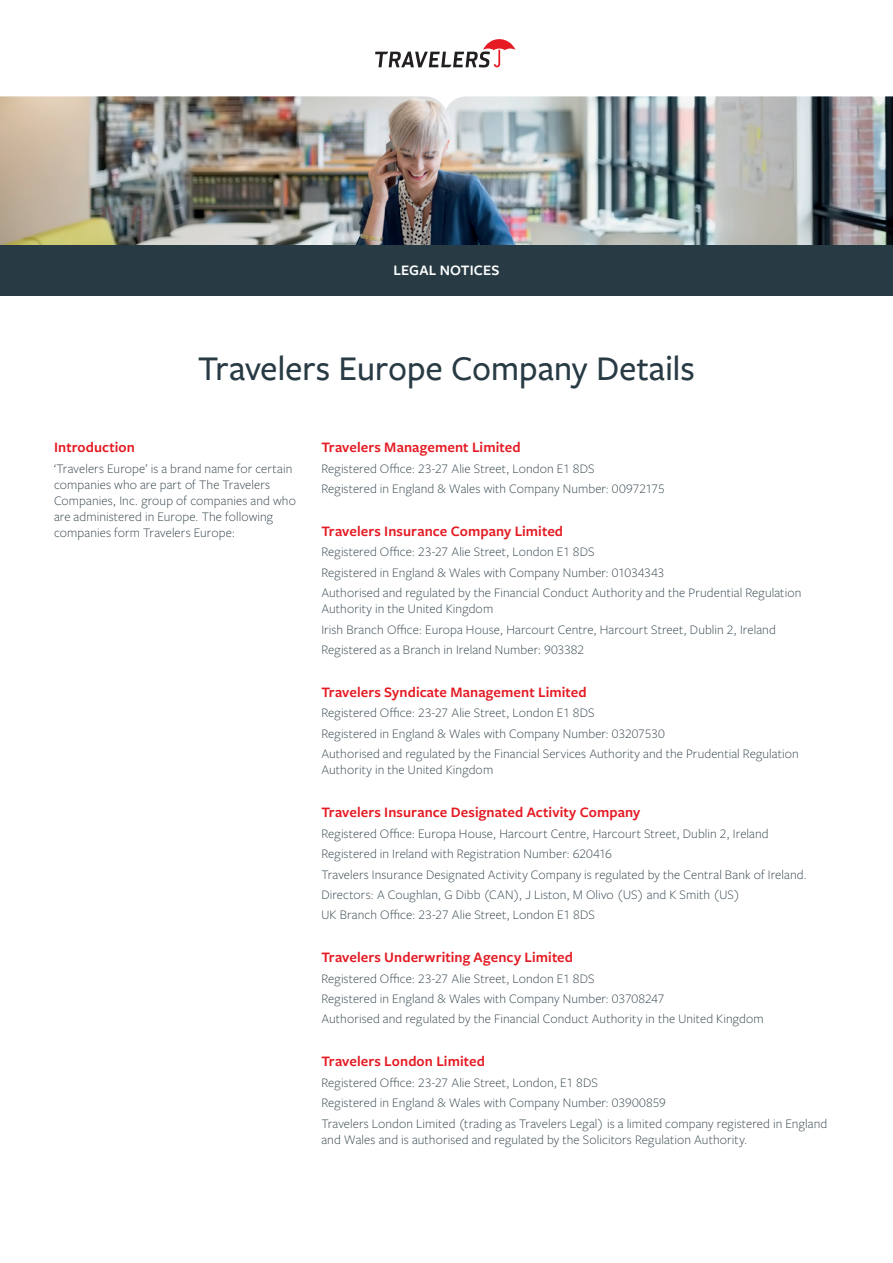
<style>
.page{position:relative;width:893px;height:1263px;background:#fff}
.page>*{position:absolute;margin:0;border:0;box-sizing:border-box;transform-origin:0 0}
.t1{font:500 36px "Freight Sans Pro";letter-spacing:-.01em;color:#283b44}
.t2{font:600 15px "Freight Sans Pro";letter-spacing:.005em;color:#e51a23}
.t3{font:600 15px "Freight Sans Pro";letter-spacing:.005em;color:#fff}
.t4{font:300 13.5px/20.4px "Freight Sans Pro";letter-spacing:.005em;color:#283b44}
</style>
<div class="page">
<img style="left:0;top:110px;width:893px;height:135px">
<svg style="left:0;top:49px;width:893px;height:61px"></svg>
<svg style="left:375px;top:39px;width:140px;height:28px"></svg>
<div style="left:0;top:245px;width:893px;height:50px;background:#283b44"></div>
<p class="t3" style="left:394px;top:260px;width:107px">LEGAL NOTICES</p>
<h1 class="t1" style="left:198px;top:344px;width:498px">Travelers Europe Company Details</h1>
<p class="t2" style="left:54px;top:437px;width:82px">Introduction</p>
<p class="t4" style="left:54px;top:459px;width:243px;line-height:16.2px">‘Travelers Europe’ is a brand name for certain companies who are part of The Travelers Companies, Inc. group of companies and who are administered in Europe. The following companies form Travelers Europe:</p>
<p class="t2" style="left:321px;top:437px;width:201px">Travelers Management Limited</p>
<p class="t4" style="left:321px;top:457px;width:345px">Registered Office: 23-27 Alie Street, London E1 8DS<br>Registered in England &amp; Wales with Company Number: 00972175</p>
<p class="t2" style="left:321px;top:521px;width:243px">Travelers Insurance Company Limited</p>
<p class="t4" style="left:321px;top:541px;width:481px">Registered Office: 23-27 Alie Street, London E1 8DS<br>Registered in England &amp; Wales with Company Number: 01034343<br>Authorised and regulated by the Financial Conduct Authority and the Prudential Regulation</p>
<p class="t4" style="left:321px;top:598px;width:456px">Authority in the United Kingdom<br>Irish Branch Office: Europa House, Harcourt Centre, Harcourt Street, Dublin 2, Ireland<br>Registered as a Branch in Ireland Number: 903382</p>
<p class="t2" style="left:321px;top:682px;width:267px">Travelers Syndicate Management Limited</p>
<p class="t4" style="left:321px;top:702px;width:479px">Registered Office: 23-27 Alie Street, London E1 8DS<br>Registered in England &amp; Wales with Company Number: 03207530<br>Authorised and regulated by the Financial Services Authority and the Prudential Regulation</p>
<p class="t4" style="left:321px;top:759px;width:173px">Authority in the United Kingdom</p>
<p class="t2" style="left:321px;top:802px;width:320px">Travelers Insurance Designated Activity Company</p>
<p class="t4" style="left:321px;top:822px;width:487px">Registered Office: Europa House, Harcourt Centre, Harcourt Street, Dublin 2, Ireland Registered in Ireland with Registration Number: 620416<br>Travelers Insurance Designated Activity Company is regulated by the Central Bank of Ireland.<br>Directors: A Coughlan, G Dibb (CAN), J Liston, M Olivo (US) and K Smith (US)<br>UK Branch Office: 23-27 Alie Street, London E1 8DS</p>
<p class="t2" style="left:321px;top:947px;width:253px">Travelers Underwriting Agency Limited</p>
<p class="t4" style="left:321px;top:967px;width:444px">Registered Office: 23-27 Alie Street, London E1 8DS<br>Registered in England &amp; Wales with Company Number: 03708247<br>Authorised and regulated by the Financial Conduct Authority in the United Kingdom</p>
<p class="t2" style="left:321px;top:1051px;width:165px">Travelers London Limited</p>
<p class="t4" style="left:321px;top:1071px;width:507px">Registered Office: 23-27 Alie Street, London, E1 8DS<br>Registered in England &amp; Wales with Company Number: 03900859<br>Travelers London Limited (trading as Travelers Legal) is a limited company registered in England</p>
<p class="t4" style="left:321px;top:1128px;width:428px">and Wales and is authorised and regulated by the Solicitors Regulation Authority.</p>
</div>
